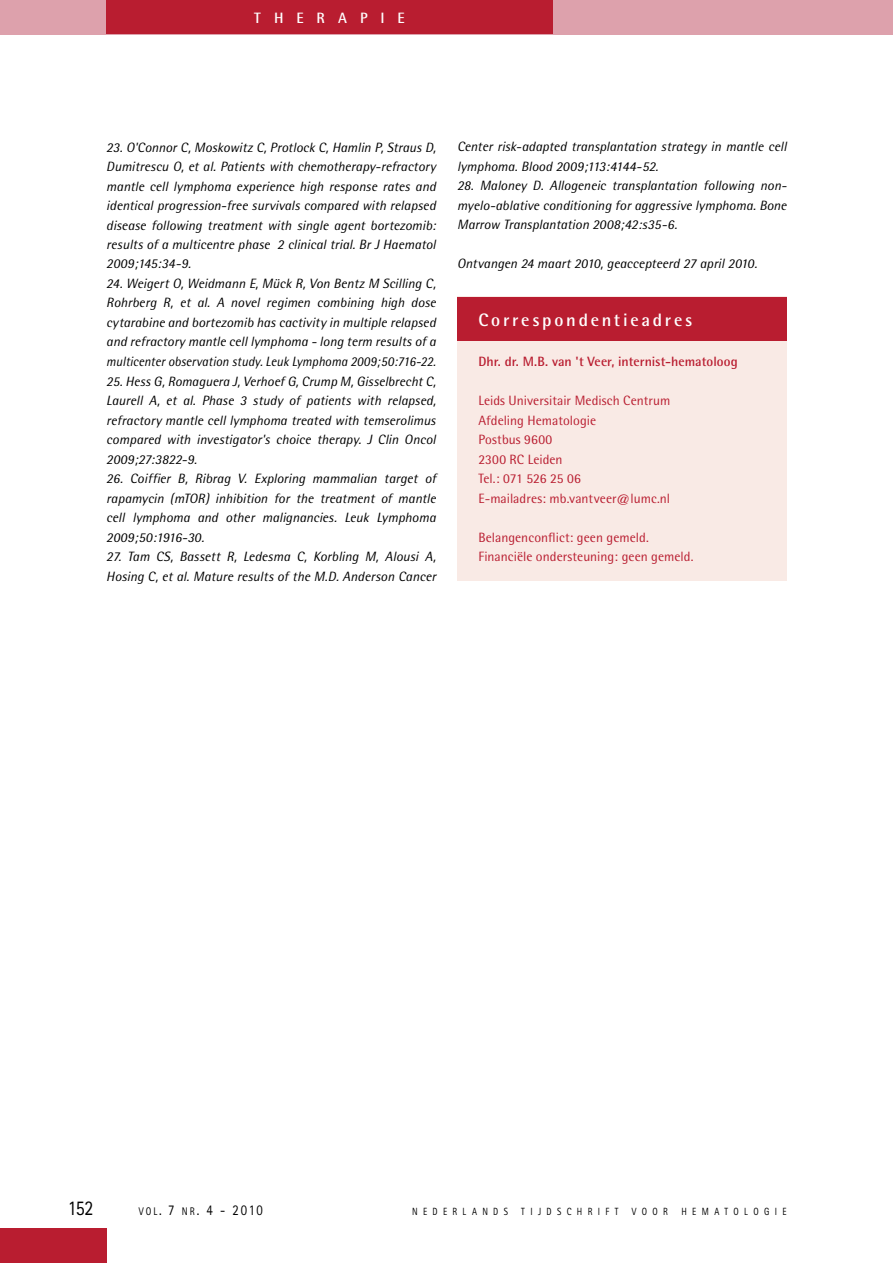
<style>
.page{position:relative;width:893px;height:1263px;background:#fff}
.page>*{position:absolute;margin:0;border:0;box-sizing:border-box;transform-origin:0 0}
.t1{font:21px "Rotis Sans Serif";color:#000;scale:.85 1}
.t2{font:700 18px "Rotis Semi Sans";letter-spacing:.15em;color:#fff}
.t3{font:700 15px "Rotis Semi Sans";color:#fff}
.t4{font:14.85px "Rotis Sans Serif";color:#000;scale:.85 1}
.t5{font:italic 13.5px/19.5px "Rotis Semi Sans";color:#000;text-align:justify}
.t6{font:13.5px/19.5px "Rotis Semi Sans";letter-spacing:.005em;color:#b91d30}
.t7{font:700 13.5px "Rotis Semi Sans";color:#b91d30}
.t8{font:10.5px "Rotis Sans Serif";letter-spacing:.61em;color:#000;scale:.85 1}
.s1{font-size:11.1px}
</style>
<div class="page">
<div style="left:0;top:0;width:893px;height:34px;background:#dda1ac"></div>
<div style="left:106px;top:0;width:447px;height:34px;background:#b91d30"></div>
<div style="left:0;top:1229px;width:106px;height:34px;background:#b91d30"></div>
<div style="left:457px;top:296px;width:330px;height:284px;background:#f9eae5"></div>
<div style="left:457px;top:298px;width:330px;height:43px;background:#b91d30"></div>
<p class="t3" style="left:254px;top:8px;width:16px">Th</p>
<p class="t3" style="left:296px;top:8px;width:58px">erapi</p>
<p class="t3" style="left:398px;top:8px;width:9px">e</p>
<p class="t5" style="left:106px;top:137px;width:331px">23. O'Connor C, Moskowitz C, Protlock C, Hamlin P, Straus D, Dumitrescu O, et al. Patients with chemotherapy-refractory mantle cell lymphoma experience high response rates and identical progression-free survivals compared with relapsed disease following treatment with single agent bortezomib: results of a multicentre phase 2 clinical trial. Br J Haematol 2009;145:34-9.</p>
<p class="t5" style="left:106px;top:273px;width:331px">24. Weigert O, Weidmann E, Mück R, Von Bentz M Scilling C, Rohrberg R, et al. A novel regimen combining high dose cytarabine and bortezomib has cactivity in multiple relapsed and refractory mantle cell lymphoma - long term results of a multicenter observation study. Leuk Lymphoma 2009;50:716-22.</p>
<p class="t5" style="left:106px;top:371px;width:331px">25. Hess G, Romaguera J, Verhoef G, Crump M, Gisselbrecht C, Laurell A, et al. Phase 3 study of patients with relapsed, refractory mantle cell lymphoma treated with temserolimus compared with investigator's choice therapy. J Clin Oncol 2009;27:3822-9.</p>
<p class="t5" style="left:106px;top:468px;width:331px">26. Coiffier B, Ribrag V. Exploring mammalian target of rapamycin (mTOR) inhibition for the treatment of mantle cell lymphoma and other malignancies. Leuk Lymphoma 2009;50:1916-30.</p>
<p class="t5" style="left:106px;top:546px;width:331px">27. Tam CS, Bassett R, Ledesma C, Korbling M, Alousi A,<br>Hosing C, et al. Mature results of the M.D. Anderson Cancer</p>
<p class="t5" style="left:457px;top:137px;width:331px">Center risk-adapted transplantation strategy in mantle cell lymphoma. Blood 2009;113:4144-52.</p>
<p class="t5" style="left:457px;top:176px;width:331px">28. Maloney D. Allogeneic transplantation following non&shy;myelo-ablative conditioning for aggressive lymphoma. Bone Marrow Transplantation 2008;42:s35-6.</p>
<p class="t5" style="left:457px;top:254px;width:302px">Ontvangen 24 maart 2010, geaccepteerd 27 april 2010.</p>
<h2 class="t2" style="left:478px;top:309px;width:216px">Correspondentieadres</h2>
<p class="t7" style="left:478px;top:353px;width:261px">Dhr. dr. M .B. van 't Veer, internist-hematoloog</p>
<p class="t6" style="left:478px;top:391px;width:193px">Leids Universitair Medisch Centrum<br>Afdeling Hematologie<br>Postbus 9600<br>2300 RC Leiden<br>Tel.: 071 526 25 06<br>E-mailadres: mb.vantveer@lumc.nl</p>
<p class="t6" style="left:478px;top:527px;width:217px">Belangenconflict: geen gemeld.<br>Financiële ondersteuning: geen gemeld.</p>
<h1 class="t1" style="left:68px;top:1195px;width:32px">152</h1>
<p class="t4" style="left:139px;top:1201px;width:148px"><span class="s1">VOL</span> . 7 <span class="s1">NR</span> .4-2010</p>
<p class="t8" style="left:412px;top:1205px;width:13px">NEDERLANDS</p>
<p class="t8" style="left:521px;top:1205px;width:32px">TIJDSCHR</p>
<p class="t8" style="left:598px;top:1205px;width:18px">I FT</p>
<p class="t8" style="left:632px;top:1205px;width:12px">VOOR</p>
<p class="t8" style="left:681px;top:1205px;width:51px">HEMATOLOG</p>
<p class="t8" style="left:775px;top:1205px;width:14px">I E</p>
</div>
